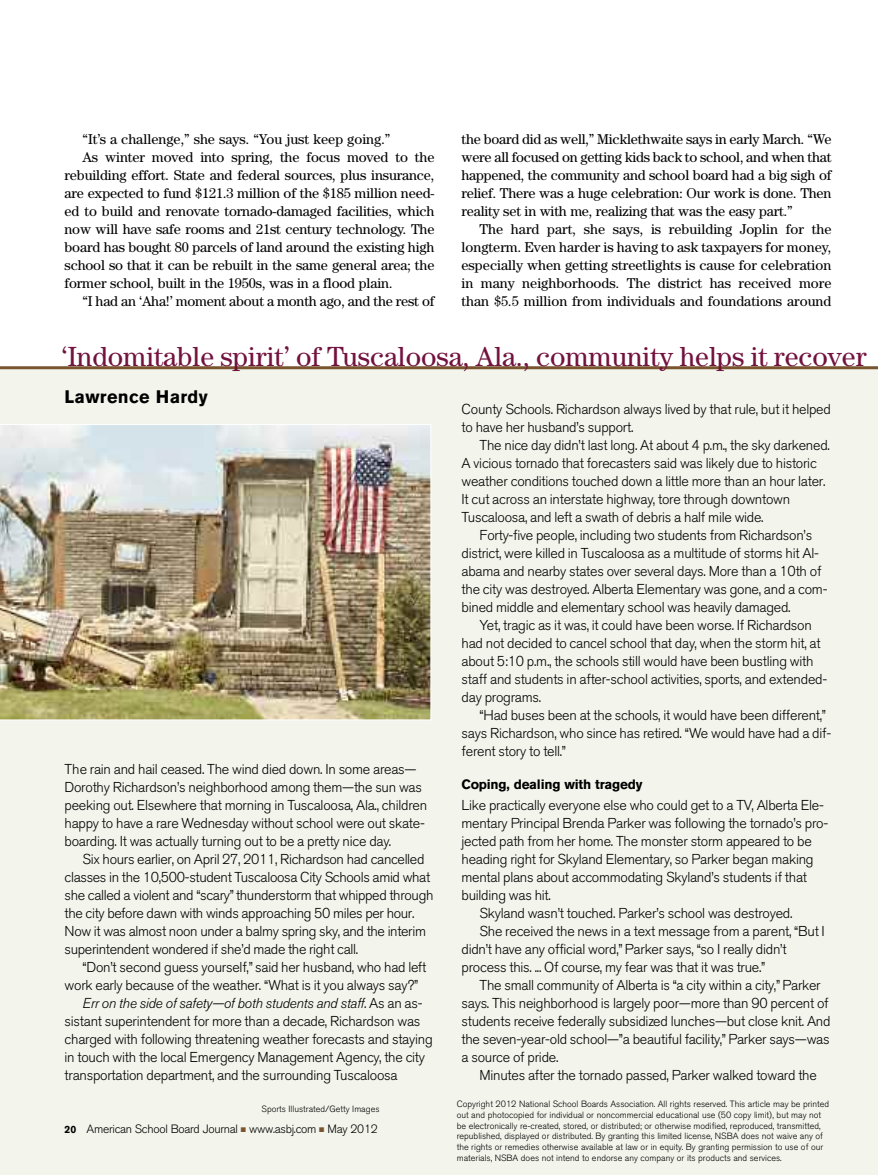
<style>
.page{position:relative;width:878px;height:1175px;background:#fff}
.page>*{position:absolute;margin:0;border:0;box-sizing:border-box;transform-origin:0 0}
.t1{font:27.75px "Century";color:#72123e}
.t2{font:700 18px "Akzidenz Grotesk BQ";letter-spacing:.015em;color:#000}
.t3{font:300 14.25px/18px "Akzidenz Grotesk BQ";letter-spacing:-.015em;color:#000}
.t4{font:14.25px/18px "Century";letter-spacing:-.01em;color:#000;text-align:justify}
.t5{font:italic 300 14.25px "Akzidenz Grotesk BQ";letter-spacing:-.02em;color:#000}
.t6{font:700 13.5px "Akzidenz Grotesk BQ";letter-spacing:-.015em;color:#000}
.t7{font:300 12px "Akzidenz Grotesk BQ";letter-spacing:-.025em;color:#000}
.t8{font:300 9px/10.8px "Akzidenz Grotesk BQ";color:#000}
.s1{font-style:normal}
.s2{font-weight:700;font-size:10.5px}
.s3{color:#78542f}
</style>
<div class="page">
<div style="left:0;top:366px;width:878px;height:808px;background:#f3f5ec"></div>
<img style="left:0;top:424px;width:431px;height:296px">
<p class="t4" style="left:82px;top:131px;width:309px">“It’s a challenge,” she says. “You just keep going.”</p>
<p class="t4" style="left:82px;top:149px;width:353px">As winter moved into spring, the focus moved to the</p>
<p class="t4" style="left:64px;top:167px;width:371px">rebuilding effort. State and federal sources, plus insurance,</p>
<p class="t4" style="left:65px;top:185px;width:371px">are expected to fund $121.3 million of the $185 million need-</p>
<p class="t4" style="left:65px;top:203px;width:371px">ed to build and renovate tornado-damaged facilities, which</p>
<p class="t4" style="left:65px;top:221px;width:371px">now will have safe rooms and 21st century technology. The</p>
<p class="t4" style="left:65px;top:239px;width:371px">board has bought 80 parcels of land around the existing high</p>
<p class="t4" style="left:65px;top:257px;width:371px">school so that it can be rebuilt in the same general area; the</p>
<p class="t4" style="left:65px;top:275px;width:329px">former school, built in the 1950s, was in a flood plain.</p>
<p class="t4" style="left:83px;top:293px;width:353px">“I had an ‘Aha!’ moment about a month ago, and the rest of</p>
<p class="t4" style="left:461px;top:131px;width:371px">the board did as well,” Micklethwaite says in early March. “We were all focused on getting kids back to school, and when that happened, the community and school board had a big sigh of relief. There was a huge celebration: Our work is done. Then reality set in with me, realizing that was the easy part.”</p>
<p class="t4" style="left:461px;top:221px;width:371px;text-indent:18px">The hard part, she says, is rebuilding Joplin for the longterm. Even harder is having to ask taxpayers for money, especially when getting streetlights is cause for celebration in many neighborhoods. The district has received more than $5.5 million from individuals and foundations around</p>
<h1 class="t1" style="left:62px;top:347px;width:806px">‘Indomitable spirit’ of Tuscaloosa, Ala., community helps it recover</h1>
<p class="t2" style="left:64px;top:390px;width:145px">Lawrence Hardy</p>
<p class="t3" style="left:64px;top:762px;width:364px">The rain and hail ceased. The wind died down. In some areas— Dorothy Richardson’s neighborhood among them—the sun was peeking out. Elsewhere that morning in Tuscaloosa, Ala., children happy to have a rare Wednesday without school were out skate&shy;boarding. It was actually turning out to be a pretty nice day.</p>
<p class="t3" style="left:65px;top:852px;width:370px;text-indent:18px">Six hours earlier, on April 27, 2011, Richardson had cancelled classes in the 10,500-student Tuscaloosa City Schools amid what she called a violent and “scary” thunderstorm that whipped through the city before dawn with winds approaching 50 miles per hour.<br>Now it was almost noon under a balmy spring sky, and the interim superintendent wondered if she’d made the right call.</p>
<p class="t3" style="left:83px;top:960px;width:345px">“Don’t second guess yourself,” said her husband, who had left</p>
<p class="t3" style="left:65px;top:978px;width:355px">work early because of the weather. “What is it you always say?”</p>
<p class="t5" style="left:83px;top:998px;width:341px">Err on the side of safety—of both students and staff<span class="s1">. As an as-</span></p>
<p class="t3" style="left:65px;top:1014px;width:357px">sistant superintendent for more than a decade, Richardson was</p>
<p class="t3" style="left:65px;top:1032px;width:369px">charged with following threatening weather forecasts and staying</p>
<p class="t3" style="left:65px;top:1050px;width:362px">in touch with the local Emergency Management Agency, the city</p>
<p class="t3" style="left:65px;top:1068px;width:334px">transportation department, and the surrounding Tuscaloosa</p>
<p class="t8" style="left:261px;top:1104px;width:119px">Sports Illustrated/Getty Images</p>
<p class="t7" style="left:64px;top:1124px;width:315px"><span class="s2">20</span> American School Board Journal <span class="s3">■</span> www.asbj.com <span class="s3">■</span> May 2012</p>
<p class="t3" style="left:461px;top:402px;width:371px">County Schools. Richardson always lived by that rule, but it helped to have her husband’s support.</p>
<p class="t3" style="left:461px;top:438px;width:370px;text-indent:18px">The nice day didn’t last long. At about 4 p.m., the sky darkened.<br>A vicious tornado that forecasters said was likely due to historic weather conditions touched down a little more than an hour later.<br>It cut across an interstate highway, tore through downtown Tuscaloosa, and left a swath of debris a half mile wide.</p>
<p class="t3" style="left:461px;top:528px;width:367px;text-indent:18px">Forty-five people, including two students from Richardson’s district, were killed in Tuscaloosa as a multitude of storms hit Al&shy;abama and nearby states over several days. More than a 10th of the city was destroyed. Alberta Elementary was gone, and a com&shy;bined middle and elementary school was heavily damaged.</p>
<p class="t3" style="left:461px;top:618px;width:367px;text-indent:18px">Yet, tragic as it was, it could have been worse. If Richardson had not decided to cancel school that day, when the storm hit, at about 5:10 p.m., the schools still would have been bustling with staff and students in after-school activities, sports, and extended&shy;day programs.</p>
<p class="t3" style="left:461px;top:708px;width:371px;text-indent:18px">“Had buses been at the schools, it would have been different,” says Richardson, who since has retired. “We would have had a dif&shy;ferent story to tell.”</p>
<p class="t6" style="left:461px;top:779px;width:182px">Coping, dealing with tragedy</p>
<p class="t3" style="left:461px;top:798px;width:364px">Like practically everyone else who could get to a TV, Alberta Ele-</p>
<p class="t3" style="left:461px;top:816px;width:368px">mentary Principal Brenda Parker was following the tornado’s pro-</p>
<p class="t3" style="left:461px;top:834px;width:352px">jected path from her home. The monster storm appeared to be</p>
<p class="t3" style="left:461px;top:852px;width:353px">heading right for Skyland Elementary, so Parker began making</p>
<p class="t3" style="left:461px;top:870px;width:347px">mental plans about accommodating Skyland’s students if that</p>
<p class="t3" style="left:461px;top:888px;width:91px">building was hit.</p>
<p class="t3" style="left:479px;top:906px;width:314px">Skyland wasn’t touched. Parker’s school was destroyed.</p>
<p class="t3" style="left:479px;top:924px;width:347px">She received the news in a text message from a parent, “But I</p>
<p class="t3" style="left:461px;top:942px;width:326px">didn’t have any official word,” Parker says, “so I really didn’t</p>
<p class="t3" style="left:461px;top:960px;width:305px">process this. ... Of course, my fear was that it was true.”</p>
<p class="t3" style="left:479px;top:978px;width:343px">The small community of Alberta is “a city within a city,” Parker</p>
<p class="t3" style="left:461px;top:996px;width:368px">says. This neighborhood is largely poor—more than 90 percent of</p>
<p class="t3" style="left:461px;top:1014px;width:370px">students receive federally subsidized lunches—but close knit. And</p>
<p class="t3" style="left:461px;top:1032px;width:369px">the seven-year-old school—”a beautiful facility,” Parker says—was</p>
<p class="t3" style="left:461px;top:1050px;width:98px">a source of pride.</p>
<p class="t3" style="left:479px;top:1068px;width:339px">Minutes after the tornado passed, Parker walked toward the</p>
<p class="t8" style="left:456px;top:1099px;width:374px">Copyright 2012 National School Boards Association. All rights reserved. This article may be printed out and photocopied for individual or noncommercial educational use (50 copy limit), but may not be electronically re-created, stored, or distributed; or otherwise modified, reproduced, transmitted, republished, displayed or distributed. By granting this limited license, NSBA does not waive any of the rights or remedies otherwise available at law or in equity. By granting permission to use of our materials, NSBA does not intend to endorse any company or its products and services.</p>
</div>
